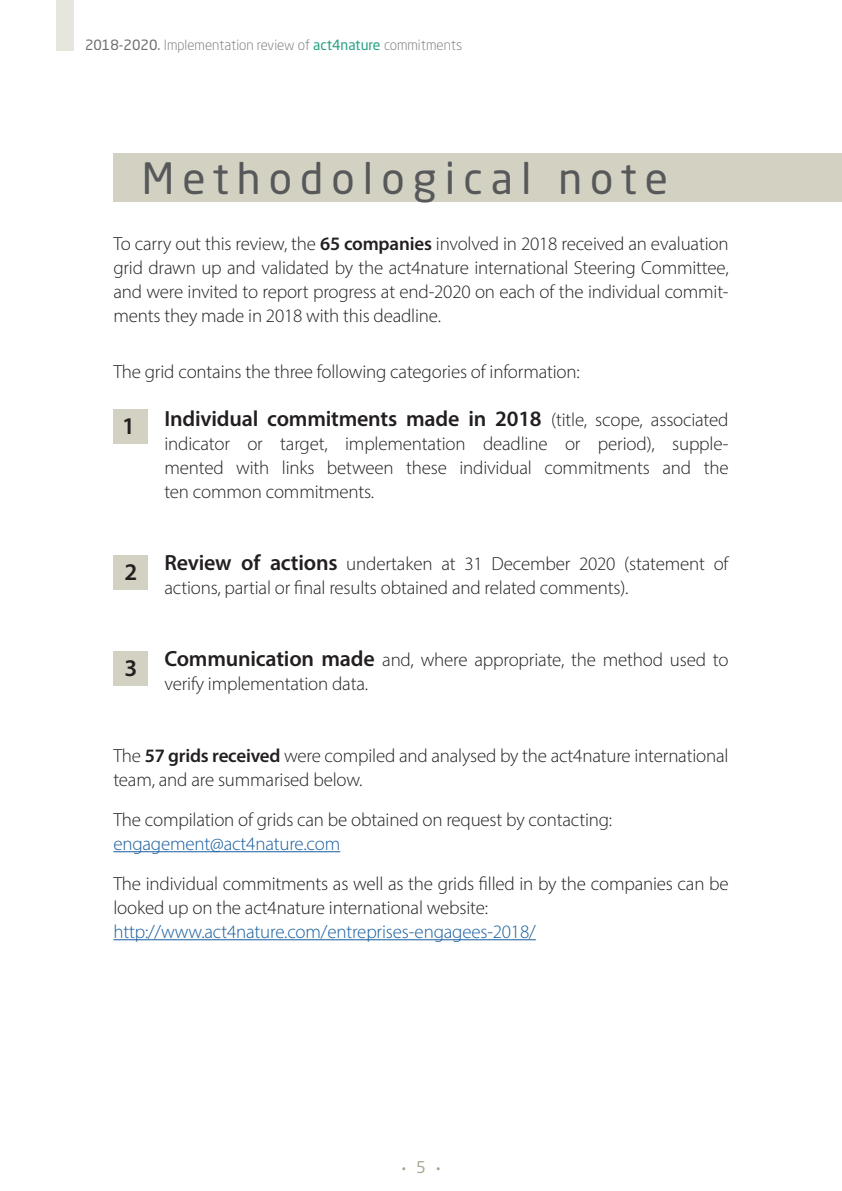
<style>
.page{position:relative;width:842px;height:1191px;background:#fff}
.page>*{position:absolute;margin:0;border:0;box-sizing:border-box;transform-origin:0 0}
.t1{font:42.8px "Neo Sans Pro";letter-spacing:.19em;color:#57585a}
.t2{font:600 24px "Myriad Pro";color:#231f20}
.t3{font:600 22px "Myriad Pro";letter-spacing:-.01em;color:#231f20}
.t4{font:300 19px/24px "Myriad Pro";letter-spacing:-.01em;color:#231f20}
.t5{font:300 19px "Myriad Pro";letter-spacing:-.01em;color:#175d9e}
.t6{font:16px "Neo Sans Pro";color:#a9a790}
.t7{font:300 14px "Neo Sans Pro";color:#6c6d70}
.s1{font-weight:400}
.s2{font-weight:400;color:#24a084}
.s3{font-weight:600}
.s4{font-weight:300;font-size:19px}
.s5{font-weight:600;font-size:22px}
</style>
<div class="page">
<div style="left:57px;top:0;width:17px;height:51px;background:#e7e6de"></div>
<div style="left:113px;top:154px;width:729px;height:48px;background:#d2d1c2"></div>
<div style="left:113px;top:409px;width:34px;height:34px;background:#d2d1c2"></div>
<div style="left:113px;top:555px;width:34px;height:34px;background:#d2d1c2"></div>
<div style="left:113px;top:651px;width:34px;height:34px;background:#d2d1c2"></div>
<hr style="left:113px;top:851px;width:227px;height:1px;background:#175d9e">
<hr style="left:113px;top:939px;width:423px;height:1px;background:#175d9e">
<p class="t7" style="left:85px;top:37px;width:379px"><span class="s1">2018-2020.</span> Implementation review of <span class="s2">act4nature</span> commitments</p>
<h1 class="t1" style="left:142px;top:152px;width:528px">Methodological note</h1>
<p class="t4" style="left:113px;top:231px;width:617px;text-align:justify">To carry out this review, the <span class="s3">65 companies</span> involved in 2018 received an evaluation grid drawn up and validated by the act4nature international Steering Committee, and were invited to report progress at end-2020 on each of the individual commit&shy;ments they made in 2018 with this deadline.</p>
<p class="t4" style="left:113px;top:359px;width:468px">The grid contains the three following categories of information:</p>
<p class="t3" style="left:164px;top:404px;width:566px">Individual commitments made in 2018 <span class="s4">(title, scope, associated</span></p>
<p class="t4" style="left:164px;top:431px;width:566px;text-align:justify">indicator or target, implementation deadline or period), supple&shy;mented with links between these individual commitments and the ten common commitments.</p>
<p class="t2" style="left:122px;top:410px;width:14px">1</p>
<p class="t2" style="left:125px;top:556px;width:14px">2</p>
<p class="t2" style="left:125px;top:652px;width:14px">3</p>
<p class="t4" style="left:164px;top:551px;width:566px"><span class="s5">Review of actions</span> undertaken at 31 December 2020 (statement of actions, partial or final results obtained and related comments).</p>
<p class="t4" style="left:164px;top:647px;width:566px"><span class="s5">Communication made</span> and, where appropriate, the method used to verify implementation data.</p>
<p class="t4" style="left:113px;top:743px;width:617px">The <span class="s3">57 grids received</span> were compiled and analysed by the act4nature international team, and are summarised below.</p>
<p class="t4" style="left:113px;top:807px;width:500px">The compilation of grids can be obtained on request by contacting:</p>
<p class="t5" style="left:113px;top:832px;width:228px">engagement@act4nature.com</p>
<p class="t4" style="left:113px;top:871px;width:617px">The individual commitments as well as the grids filled in by the companies can be looked up on the act4nature international website:</p>
<p class="t5" style="left:113px;top:920px;width:424px">http://www.act4nature.com/entreprises-engagees-2018/</p>
<p class="t6" style="left:416px;top:1157px;width:11px">5</p>
</div>
